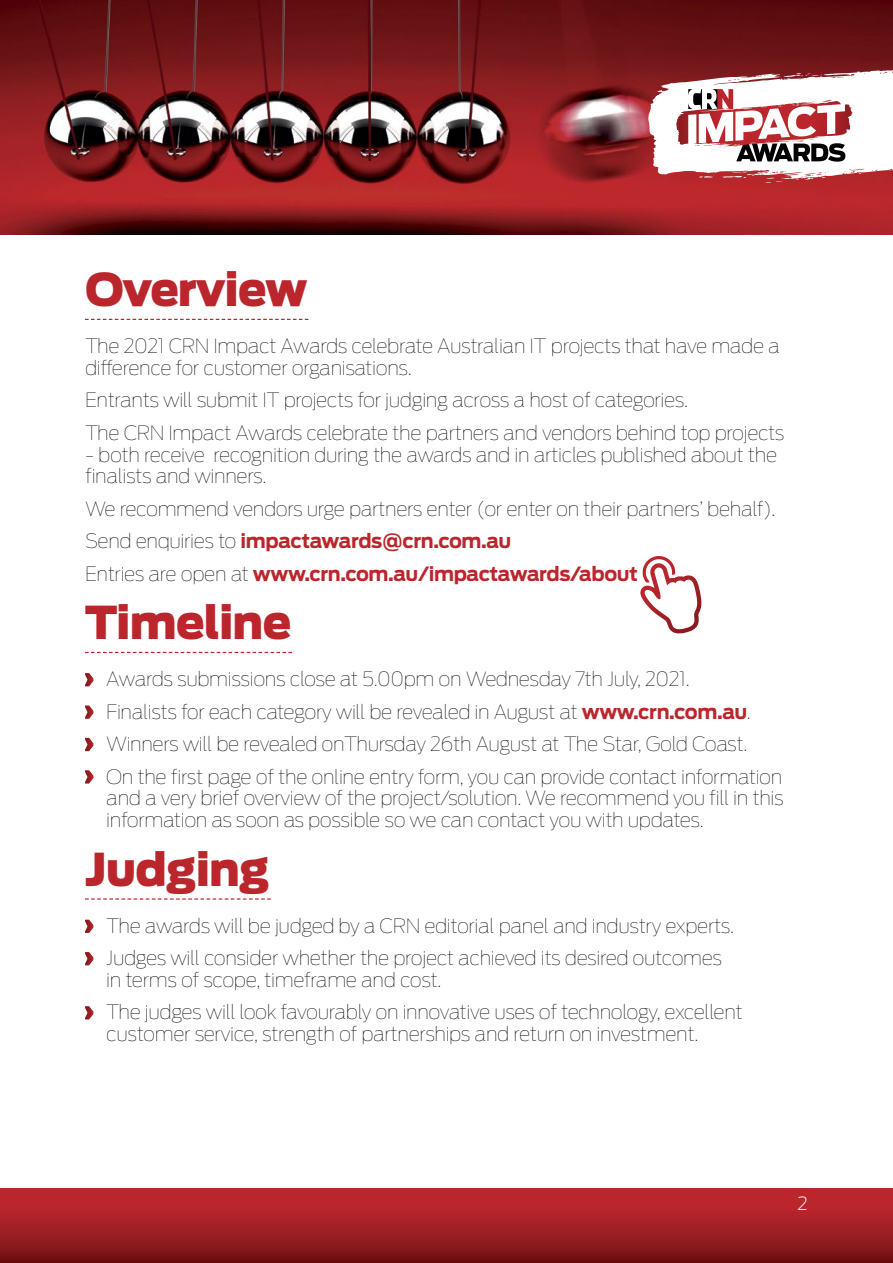
<style>
.page{position:relative;width:893px;height:1263px;background:#fff}
.page>*{position:absolute;margin:0;border:0;box-sizing:border-box;transform-origin:0 0}
.t1{font:900 45px "Antenna";letter-spacing:-.02em;color:#bb262c}
.t2{font:100 19.5px/32.4px "Antenna";letter-spacing:-.02em;color:#000}
.t3{font:200 18px "Antenna";color:#fff}
.s1{font-weight:700;color:#bb262c}
</style>
<div class="page">
<img style="left:0;top:0;width:893px;height:234px">
<div style="left:0;top:1188px;width:893px;height:75px;background:linear-gradient(to bottom,#cb2b32,#751316)"></div>
<svg style="left:648px;top:53px;width:245px;height:130px"></svg>
<svg style="left:85px;top:319px;width:223px;height:1px"></svg>
<svg style="left:85px;top:652px;width:207px;height:1px"></svg>
<svg style="left:85px;top:898px;width:186px;height:2px"></svg>
<svg style="left:85px;top:673px;width:8px;height:13px"></svg>
<svg style="left:85px;top:705px;width:8px;height:14px"></svg>
<svg style="left:85px;top:738px;width:8px;height:13px"></svg>
<svg style="left:85px;top:770px;width:8px;height:13px"></svg>
<svg style="left:85px;top:920px;width:8px;height:13px"></svg>
<svg style="left:85px;top:952px;width:8px;height:13px"></svg>
<svg style="left:85px;top:1006px;width:8px;height:13px"></svg>
<svg style="left:640px;top:556px;width:62px;height:78px"></svg>
<h1 class="t1" style="left:85px;top:263px;width:224px">Overview</h1>
<p class="t2" style="left:85px;top:335px;width:696px;line-height:21.8px">The 2021 CRN Impact Awards celebrate Australian IT projects that have made a difference for customer organisations.</p>
<p class="t2" style="left:85px;top:384px;width:701px">Entrants will submit IT projects for judging across a host of categories.<br>The CRN Impact Awards celebrate the partners and vendors behind top projects</p>
<p class="t2" style="left:85px;top:444px;width:694px;line-height:21.8px">- both receive recognition during the awards and in articles published about the finalists and winners.</p>
<p class="t2" style="left:85px;top:492px;width:692px">We recommend vendors urge partners enter (or enter on their partners’ behalf).<br>Send enquiries to <span class="s1">impactawards@crn.com.au<br></span>Entries are open at <span class="s1">www.crn.com.au/impactawards/about</span></p>
<h1 class="t1" style="left:85px;top:596px;width:208px">Timeline</h1>
<p class="t2" style="left:106px;top:663px;width:678px">Awards submissions close at 5.00pm on Wednesday 7th July, 2021.<br>Finalists for each category will be revealed in August at <span class="s1">www.crn.com.au</span>.<br>Winners will be revealed onThursday 26th August at The Star, Gold Coast.<br>On the first page of the online entry form, you can provide contact information</p>
<p class="t2" style="left:106px;top:787px;width:679px;line-height:21.8px">and a very brief overview of the project/solution. We recommend you fill in this information as soon as possible so we can contact you with updates.</p>
<h1 class="t1" style="left:85px;top:842px;width:186px">Judging</h1>
<p class="t2" style="left:106px;top:910px;width:629px">The awards will be judged by a CRN editorial panel and industry experts.<br>Judges will consider whether the project achieved its desired outcomes</p>
<p class="t2" style="left:106px;top:964px;width:638px">in terms of scope, timeframe and cost.<br>The judges will look favourably on innovative uses of technology, excellent</p>
<p class="t2" style="left:106px;top:1018px;width:594px">customer service, strength of partnerships and return on investment.</p>
<p class="t3" style="left:798px;top:1193px;width:12px">2</p>
</div>
